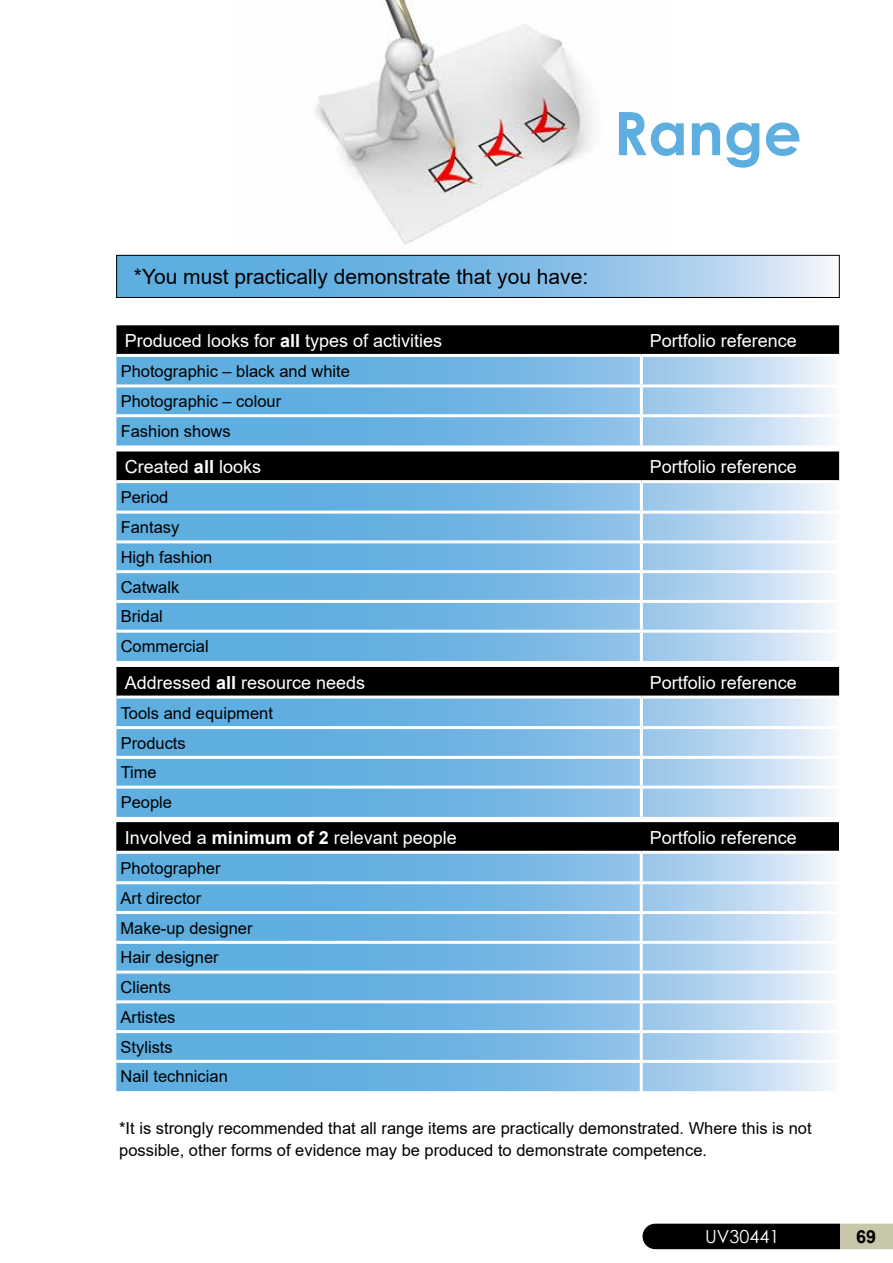
<style>
.page{position:relative;width:893px;height:1263px;background:#fff}
.page>*{position:absolute;margin:0;border:0;box-sizing:border-box;transform-origin:0 0}
.t1{font:700 60px "Century Gothic";color:#5eaee0}
.t2{font:21px "Arial";color:#000}
.t3{font:18px "Arial";color:#fff}
.t4{font:18px "Century Gothic";color:#fff}
.t5{font:700 18px "Arial";color:#000}
.t6{font:16.5px/29.7px "Arial";color:#000}
.s1{font-weight:700}
</style>
<div class="page">
<img style="left:235px;top:0;width:437px;height:255px">
<svg style="left:118px;top:257px;width:713px;height:39px;background:#85bfe7"></svg>
<div style="left:116px;top:255px;width:723px;height:43px;border:1px solid #000"></div>
<svg style="left:116px;top:325px;width:723px;height:29px;background:#030303"></svg>
<svg style="left:116px;top:357px;width:718px;height:88px;background:#83bee6"></svg>
<hr style="left:640px;top:357px;width:3px;height:27px;background:#fff">
<hr style="left:116px;top:384px;width:525px;height:3px;background:#fff">
<hr style="left:641px;top:384px;width:198px;height:3px;background:#fff">
<hr style="left:640px;top:387px;width:3px;height:27px;background:#fff">
<hr style="left:116px;top:414px;width:525px;height:3px;background:#fff">
<hr style="left:641px;top:414px;width:198px;height:3px;background:#fff">
<hr style="left:640px;top:417px;width:3px;height:28px;background:#fff">
<div style="left:116px;top:451px;width:723px;height:29px;background:#000"></div>
<svg style="left:116px;top:483px;width:718px;height:178px;background:#83bee6"></svg>
<hr style="left:640px;top:483px;width:3px;height:28px;background:#fff">
<hr style="left:116px;top:511px;width:525px;height:3px;background:#fff">
<hr style="left:641px;top:511px;width:198px;height:3px;background:#fff">
<hr style="left:640px;top:514px;width:3px;height:26px;background:#fff">
<hr style="left:116px;top:540px;width:525px;height:3px;background:#fff">
<hr style="left:641px;top:540px;width:198px;height:3px;background:#fff">
<hr style="left:640px;top:543px;width:3px;height:27px;background:#fff">
<hr style="left:116px;top:570px;width:525px;height:3px;background:#fff">
<hr style="left:641px;top:570px;width:198px;height:3px;background:#fff">
<hr style="left:640px;top:573px;width:3px;height:27px;background:#fff">
<hr style="left:116px;top:600px;width:525px;height:3px;background:#fff">
<hr style="left:641px;top:600px;width:198px;height:3px;background:#fff">
<hr style="left:640px;top:603px;width:3px;height:27px;background:#fff">
<hr style="left:116px;top:630px;width:525px;height:3px;background:#fff">
<hr style="left:641px;top:630px;width:198px;height:3px;background:#fff">
<hr style="left:640px;top:633px;width:3px;height:28px;background:#fff">
<div style="left:116px;top:667px;width:723px;height:28px;background:#000"></div>
<svg style="left:116px;top:698px;width:718px;height:119px;background:#83bee6"></svg>
<hr style="left:640px;top:698px;width:3px;height:28px;background:#fff">
<hr style="left:116px;top:726px;width:525px;height:3px;background:#fff">
<hr style="left:641px;top:726px;width:198px;height:3px;background:#fff">
<hr style="left:640px;top:729px;width:3px;height:27px;background:#fff">
<hr style="left:116px;top:756px;width:525px;height:3px;background:#fff">
<hr style="left:641px;top:756px;width:198px;height:3px;background:#fff">
<hr style="left:640px;top:759px;width:3px;height:27px;background:#fff">
<hr style="left:116px;top:786px;width:525px;height:3px;background:#fff">
<hr style="left:641px;top:786px;width:198px;height:3px;background:#fff">
<hr style="left:640px;top:789px;width:3px;height:28px;background:#fff">
<svg style="left:642px;top:1224px;width:251px;height:25px;background:#2d2d26"></svg>
<svg style="left:116px;top:822px;width:723px;height:29px;background:#030303"></svg>
<svg style="left:116px;top:854px;width:718px;height:237px;background:#83bee6"></svg>
<hr style="left:640px;top:854px;width:3px;height:27px;background:#fff">
<hr style="left:116px;top:881px;width:525px;height:3px;background:#fff">
<hr style="left:641px;top:881px;width:198px;height:3px;background:#fff">
<hr style="left:640px;top:884px;width:3px;height:27px;background:#fff">
<hr style="left:116px;top:911px;width:525px;height:3px;background:#fff">
<hr style="left:641px;top:911px;width:198px;height:3px;background:#fff">
<hr style="left:640px;top:914px;width:3px;height:27px;background:#fff">
<hr style="left:116px;top:941px;width:525px;height:3px;background:#fff">
<hr style="left:641px;top:941px;width:198px;height:3px;background:#fff">
<hr style="left:640px;top:944px;width:3px;height:26px;background:#fff">
<hr style="left:116px;top:970px;width:525px;height:3px;background:#fff">
<hr style="left:641px;top:970px;width:198px;height:3px;background:#fff">
<hr style="left:640px;top:973px;width:3px;height:27px;background:#fff">
<hr style="left:116px;top:1000px;width:525px;height:3px;background:#fff">
<hr style="left:641px;top:1000px;width:198px;height:3px;background:#fff">
<hr style="left:640px;top:1003px;width:3px;height:27px;background:#fff">
<hr style="left:116px;top:1030px;width:525px;height:3px;background:#fff">
<hr style="left:641px;top:1030px;width:198px;height:3px;background:#fff">
<hr style="left:640px;top:1033px;width:3px;height:27px;background:#fff">
<hr style="left:116px;top:1060px;width:525px;height:3px;background:#fff">
<hr style="left:641px;top:1060px;width:198px;height:3px;background:#fff">
<hr style="left:640px;top:1063px;width:3px;height:28px;background:#fff">
<h1 class="t1" style="left:613px;top:88px;width:190px">Range</h1>
<p class="t2" style="left:134px;top:262px;width:456px">*You must practically demonstrate that you have:</p>
<p class="t3" style="left:125px;top:328px;width:319px">Produced looks for <span class="s1">all</span> types of activities</p>
<p class="t3" style="left:650px;top:328px;width:149px">Portfolio reference</p>
<p class="t6" style="left:121px;top:356px;width:231px">Photographic – black and white<br>Photographic – colour<br>Fashion shows</p>
<p class="t3" style="left:125px;top:454px;width:138px">Created <span class="s1">all</span> looks</p>
<p class="t3" style="left:650px;top:454px;width:149px">Portfolio reference</p>
<p class="t6" style="left:121px;top:483px;width:93px">Period<br>Fantasy<br>High fashion<br>Catwalk<br>Bridal<br>Commercial</p>
<p class="t3" style="left:125px;top:670px;width:242px">Addressed <span class="s1">all</span> resource needs</p>
<p class="t3" style="left:650px;top:670px;width:149px">Portfolio reference</p>
<p class="t6" style="left:121px;top:698px;width:154px">Tools and equipment<br>Products<br>Time<br>People</p>
<p class="t3" style="left:125px;top:825px;width:334px">Involved a <span class="s1">minimum of 2</span> relevant people</p>
<p class="t3" style="left:650px;top:825px;width:149px">Portfolio reference</p>
<p class="t6" style="left:121px;top:853px;width:134px">Photographer<br>Art director<br>Make-up designer<br>Hair designer<br>Clients<br>Artistes<br>Stylists<br>Nail technician</p>
<p class="t6" style="left:119px;top:1116px;width:694px;line-height:22.5px">*It is strongly recommended that all range items are practically demonstrated. Where this is not possible, other forms of evidence may be produced to demonstrate competence.</p>
<p class="t4" style="left:705px;top:1223px;width:76px">UV30441</p>
<p class="t5" style="left:856px;top:1224px;width:22px">69</p>
</div>
